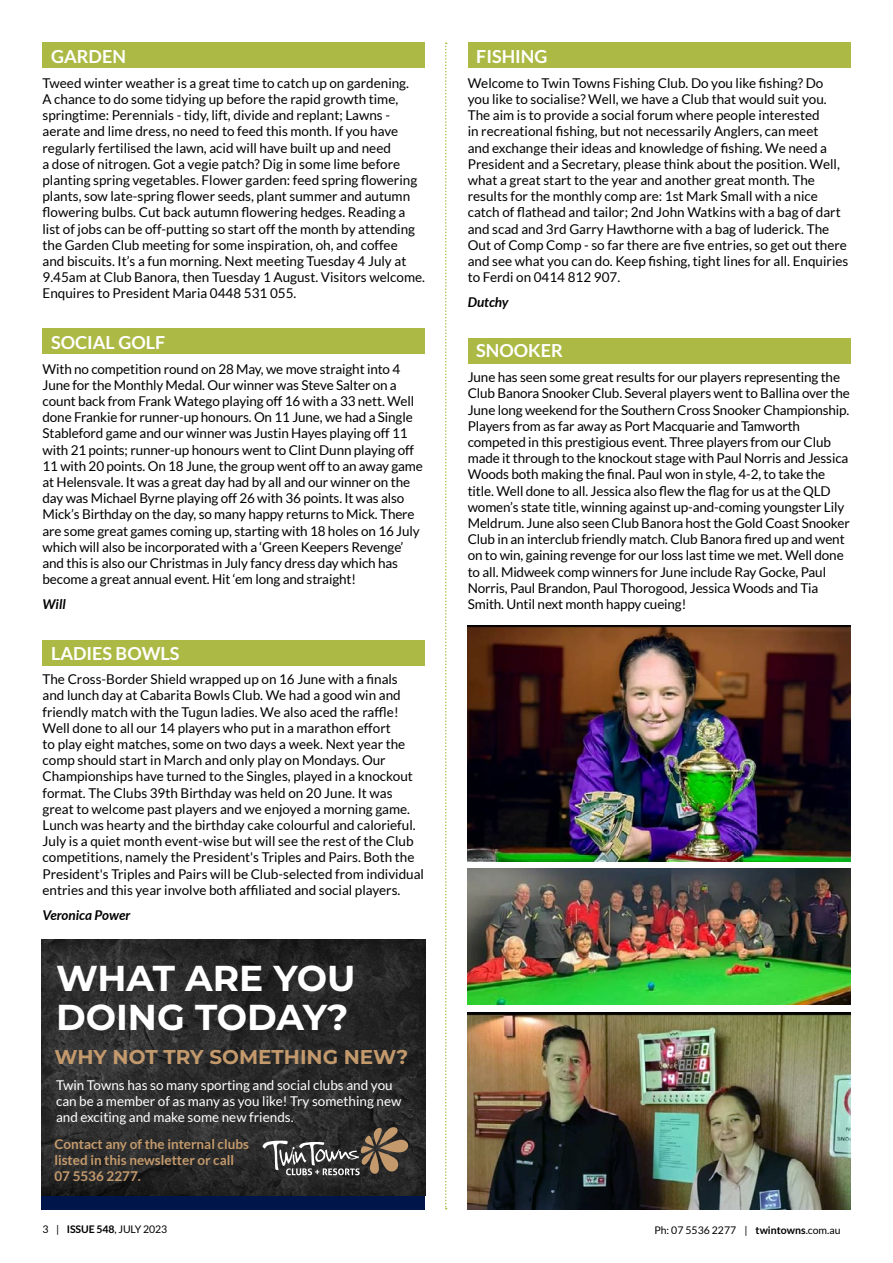
<style>
.page{position:relative;width:893px;height:1263px;background:#fff}
.page>*{position:absolute;margin:0;border:0;box-sizing:border-box;transform-origin:0 0}
.t1{font:700 36px/38.7px "Montserrat";color:#fff}
.t2{font:700 19.95px "Montserrat";color:#c49a6c}
.t3{font:700 18px "Lato";color:#fff}
.t4{font:13.5px/16.2px "Lato";color:#000}
.t5{font:13.5px/16.2px "Lato";color:#fff}
.t6{font:700 13.5px/16.2px "Lato";color:#c49a6c}
.t7{font:italic 700 13.5px "Lato";color:#000}
.t8{font:10.5px "Lato";color:#000}
.s1{font-weight:700}
</style>
<div class="page">
<div style="left:468px;top:338px;width:382px;height:26px;background:#acba45"></div>
<div style="left:468px;top:43px;width:382px;height:25px;background:#acba45"></div>
<div style="left:43px;top:329px;width:382px;height:25px;background:#acba45"></div>
<div style="left:43px;top:43px;width:382px;height:25px;background:#acba45"></div>
<div style="left:43px;top:641px;width:382px;height:25px;background:#acba45"></div>
<svg style="left:445px;top:43px;width:2px;height:1166px"></svg>
<img style="left:468px;top:626px;width:382px;height:235px">
<img style="left:468px;top:868px;width:382px;height:136px">
<img style="left:468px;top:1012px;width:382px;height:197px">
<div style="left:41px;top:940px;width:384px;height:269px;background:#00164a"></div>
<img style="left:41px;top:940px;width:384px;height:256px">
<svg style="left:262px;top:1127px;width:146px;height:48px;background:#59534d"></svg>
<h3 class="t3" style="left:51px;top:46px;width:76px">GARDEN</h3>
<p class="t4" style="left:43px;top:75px;width:384px">Tweed winter weather is a great time to catch up on gardening.<br>A chance to do some tidying up before the rapid growth time, springtime: Perennials - tidy, lift, divide and replant; Lawns - aerate and lime dress, no need to feed this month. If you have regularly fertilised the lawn, acid will have built up and need<br>a dose of nitrogen. Got a vegie patch? Dig in some lime before planting spring vegetables. Flower garden: feed spring flowering plants, sow late-spring flower seeds, plant summer and autumn flowering bulbs. Cut back autumn flowering hedges. Reading a list of jobs can be off-putting so start off the month by attending the Garden Club meeting for some inspiration, oh, and coffee<br>and biscuits. It’s a fun morning. Next meeting Tuesday 4 July at 9.45am at Club Banora, then Tuesday 1 August. Visitors welcome.<br>Enquires to President Maria 0448 531 055.</p>
<h3 class="t3" style="left:51px;top:332px;width:116px">SOCIAL GOLF</h3>
<p class="t4" style="left:43px;top:360px;width:382px">With no competition round on 28 May, we move straight into 4<br>June for the Monthly Medal. Our winner was Steve Salter on a count back from Frank Watego playing off 16 with a 33 nett. Well done Frankie for runner-up honours. On 11 June, we had a Single Stableford game and our winner was Justin Hayes playing off 11 with 21 points; runner-up honours went to Clint Dunn playing off 11 with 20 points. On 18 June, the group went off to an away game at Helensvale. It was a great day had by all and our winner on the day was Michael Byrne playing off 26 with 36 points. It was also Mick’s Birthday on the day, so many happy returns to Mick. There are some great games coming up, starting with 18 holes on 16 July which will also be incorporated with a ‘Green Keepers Revenge’ and this is also our Christmas in July fancy dress day which has become a great annual event. Hit ‘em long and straight!</p>
<p class="t7" style="left:43px;top:596px;width:25px">Will</p>
<h3 class="t3" style="left:51px;top:643px;width:130px">LADIES BOWLS</h3>
<p class="t4" style="left:43px;top:671px;width:383px">The Cross-Border Shield wrapped up on 16 June with a finals<br>and lunch day at Cabarita Bowls Club. We had a good win and friendly match with the Tugun ladies. We also aced the raffle!<br>Well done to all our 14 players who put in a marathon effort<br>to play eight matches, some on two days a week. Next year the comp should start in March and only play on Mondays. Our Championships have turned to the Singles, played in a knockout format. The Clubs 39th Birthday was held on 20 June. It was great to welcome past players and we enjoyed a morning game.<br>Lunch was hearty and the birthday cake colourful and calorieful.<br>July is a quiet month event-wise but will see the rest of the Club competitions, namely the President's Triples and Pairs. Both the President's Triples and Pairs will be Club-selected from individual entries and this year involve both affiliated and social players.</p>
<p class="t7" style="left:43px;top:907px;width:89px">Veronica Power</p>
<h1 class="t1" style="left:56px;top:957px;width:301px">WHAT ARE YOU<br>DOING TODAY?</h1>
<h2 class="t2" style="left:54px;top:1042px;width:355px">WHY NOT TRY SOMETHING NEW?</h2>
<p class="t5" style="left:56px;top:1077px;width:347px">Twin Towns has so many sporting and social clubs and you can be a member of as many as you like! Try something new and exciting and make some new friends.</p>
<p class="t6" style="left:54px;top:1135px;width:196px">Contact any of the internal clubs listed in this newsletter or call<br>07 5536 2277.</p>
<h3 class="t3" style="left:476px;top:46px;width:73px">FISHING</h3>
<p class="t4" style="left:468px;top:75px;width:382px">Welcome to Twin Towns Fishing Club. Do you like fishing? Do you like to socialise? Well, we have a Club that would suit you.<br>The aim is to provide a social forum where people interested<br>in recreational fishing, but not necessarily Anglers, can meet<br>and exchange their ideas and knowledge of fishing. We need a President and a Secretary, please think about the position. Well, what a great start to the year and another great month. The results for the monthly comp are: 1st Mark Small with a nice catch of flathead and tailor; 2nd John Watkins with a bag of dart and scad and 3rd Garry Hawthorne with a bag of luderick. The Out of Comp Comp - so far there are five entries, so get out there and see what you can do. Keep fishing, tight lines for all. Enquiries to Ferdi on 0414 812 907.</p>
<p class="t7" style="left:468px;top:294px;width:42px">Dutchy</p>
<h3 class="t3" style="left:476px;top:341px;width:88px">SNOOKER</h3>
<p class="t4" style="left:468px;top:369px;width:384px">June has seen some great results for our players representing the Club Banora Snooker Club. Several players went to Ballina over the June long weekend for the Southern Cross Snooker Championship.<br>Players from as far away as Port Macquarie and Tamworth competed in this prestigious event. Three players from our Club made it through to the knockout stage with Paul Norris and Jessica Woods both making the final. Paul won in style, 4-2, to take the title. Well done to all. Jessica also flew the flag for us at the QLD women’s state title, winning against up-and-coming youngster Lily Meldrum. June also seen Club Banora host the Gold Coast Snooker Club in an interclub friendly match. Club Banora fired up and went on to win, gaining revenge for our loss last time we met. Well done to all. Midweek comp winners for June include Ray Gocke, Paul Norris, Paul Brandon, Paul Thorogood, Jessica Woods and Tia Smith. Until next month happy cueing!</p>
<p class="t8" style="left:43px;top:1224px;width:126px">3 | <span class="s1">ISSUE 548</span>, JULY 2023</p>
<p class="t8" style="left:654px;top:1224px;width:188px">Ph: 07 5536 2277 | <span class="s1">twintowns</span>.com.au</p>
</div>
